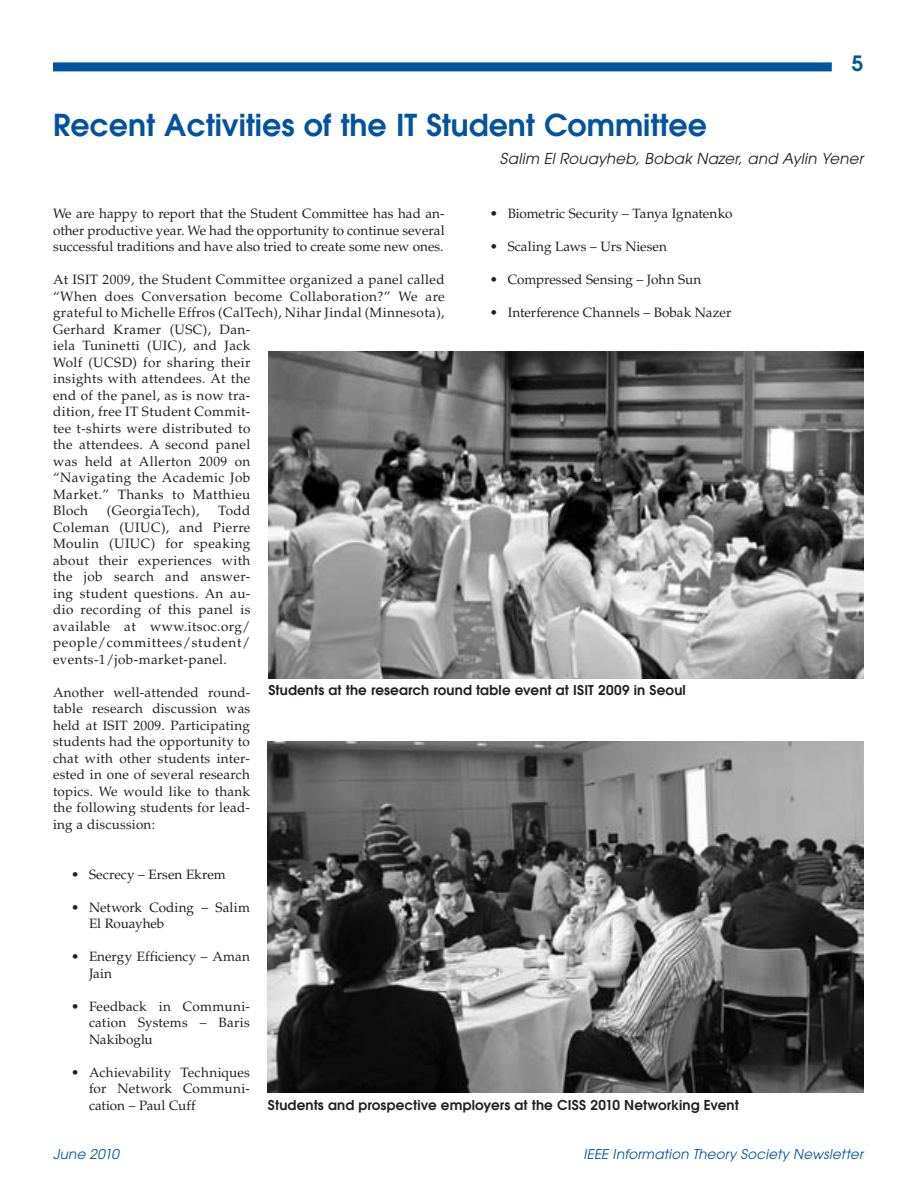
<style>
.page{position:relative;width:915px;height:1187px;background:#fff}
.page>*{position:absolute;margin:0;border:0;box-sizing:border-box;transform-origin:0 0}
.t1{font:600 30px "Avant Garde";color:#0153a0}
.t2{font:600 21px "Avant Garde";color:#0153a0}
.t3{font:italic 15px "Avant Garde";letter-spacing:.015em;color:#231f20}
.t4{font:13.5px/16.5px "Palatino";letter-spacing:.03em;color:#231f20;text-align:justify}
.t5{font:13.5px/16.5px "Palatino";letter-spacing:.005em;color:#231f20}
.t6{font:600 13.5px "Avant Garde";letter-spacing:.01em;color:#231f20}
.t7{font:italic 13.5px "Avant Garde";letter-spacing:.015em;color:#0153a0}
.t8{font:13.5px "Palatino";color:#231f20}
.t9{font:13.5px/16.5px "Palatino";letter-spacing:-.005em;color:#231f20}
</style>
<div class="page">
<div style="left:53px;top:62px;width:778px;height:9px;background:#0153a0"></div>
<img style="left:268px;top:351px;width:595px;height:327px">
<img style="left:268px;top:741px;width:595px;height:351px">
<h2 class="t2" style="left:851px;top:50px;width:13px">5</h2>
<h1 class="t1" style="left:53px;top:105px;width:655px">Recent Activities of the IT Student Committee</h1>
<p class="t3" style="left:500px;top:150px;width:365px">Salim El Rouayheb, Bobak Nazer, and Aylin Yener</p>
<p class="t5" style="left:490px;top:205px;width:244px">• Biometric Security – Tanya Ignatenko</p>
<p class="t5" style="left:490px;top:238px;width:179px">• Scaling Laws – Urs Niesen</p>
<p class="t5" style="left:490px;top:271px;width:213px">• Compressed Sensing – John Sun</p>
<p class="t8" style="left:490px;top:304px;width:243px">• Interference Channels – Bobak Nazer</p>
<p class="t4" style="left:53px;top:205px;width:393px">We are happy to report that the Student Committee has had an&shy;other productive year. We had the opportunity to continue several successful traditions and have also tried to create some new ones.</p>
<p class="t4" style="left:53px;top:271px;width:393px;text-align:left">At ISIT 2009, the Student Committee organized a panel called “When does Conversation become Collaboration?” We are grateful to Michelle Effros (CalTech), Nihar Jindal (Minnesota), Gerhard Kramer (USC), Dan-<br>iela Tuninetti (UIC), and Jack<br>Wolf (UCSD) for sharing their<br>insights with attendees. At the<br>end of the panel, as is now tra-<br>dition, free IT Student Commit-<br>tee t-shirts were distributed to<br>the attendees. A second panel<br>was held at Allerton 2009 on<br>“Navigating the Academic Job<br>Market.” Thanks to Matthieu<br>Bloch</p>
<p class="t4" style="left:53px;top:502px;width:199px;text-indent:165px">Todd Coleman (UIUC), and Pierre Moulin (UIUC) for speaking about their experiences with the job search and answer&shy;ing student questions. An au&shy;dio recording of this panel is available at www.itsoc.org/ people/committees/student/ events-1/job-market-panel.</p>
<p class="t4" style="left:53px;top:684px;width:199px">Another well-attended round&shy;table research discussion was held at ISIT 2009. Participating students had the opportunity to chat with other students inter&shy;ested in one of several research topics. We would like to thank the following students for lead&shy;ing a discussion:</p>
<p class="t5" style="left:71px;top:865px;width:156px">• Secrecy – Ersen Ekrem</p>
<p class="t9" style="left:89px;top:898px;width:162px;text-indent:-18px">• Network Coding – Salim<br>El Rouayheb</p>
<p class="t5" style="left:89px;top:948px;width:162px;text-indent:-18px">• Energy Efficiency – Aman<br>Jain</p>
<p class="t4" style="left:89px;top:997px;width:162px;text-indent:-18px">• Feedback in Communi&shy;cation Systems – Baris Nakiboglu</p>
<p class="t4" style="left:89px;top:1063px;width:162px;text-indent:-18px">• Achievability Techniques for Network Communi&shy;cation – Paul Cuff</p>
<p class="t4" style="left:107px;top:502px;width:94px">(GeorgiaTech),</p>
<p class="t6" style="left:268px;top:681px;width:419px">Students at the research round table event at ISIT 2009 in Seoul</p>
<p class="t6" style="left:268px;top:1095px;width:472px">Students and prospective employers at the CISS 2010 Networking Event</p>
<p class="t7" style="left:53px;top:1146px;width:67px">June 2010</p>
<p class="t7" style="left:583px;top:1146px;width:281px">IEEE Information Theory Society Newsletter</p>
</div>
